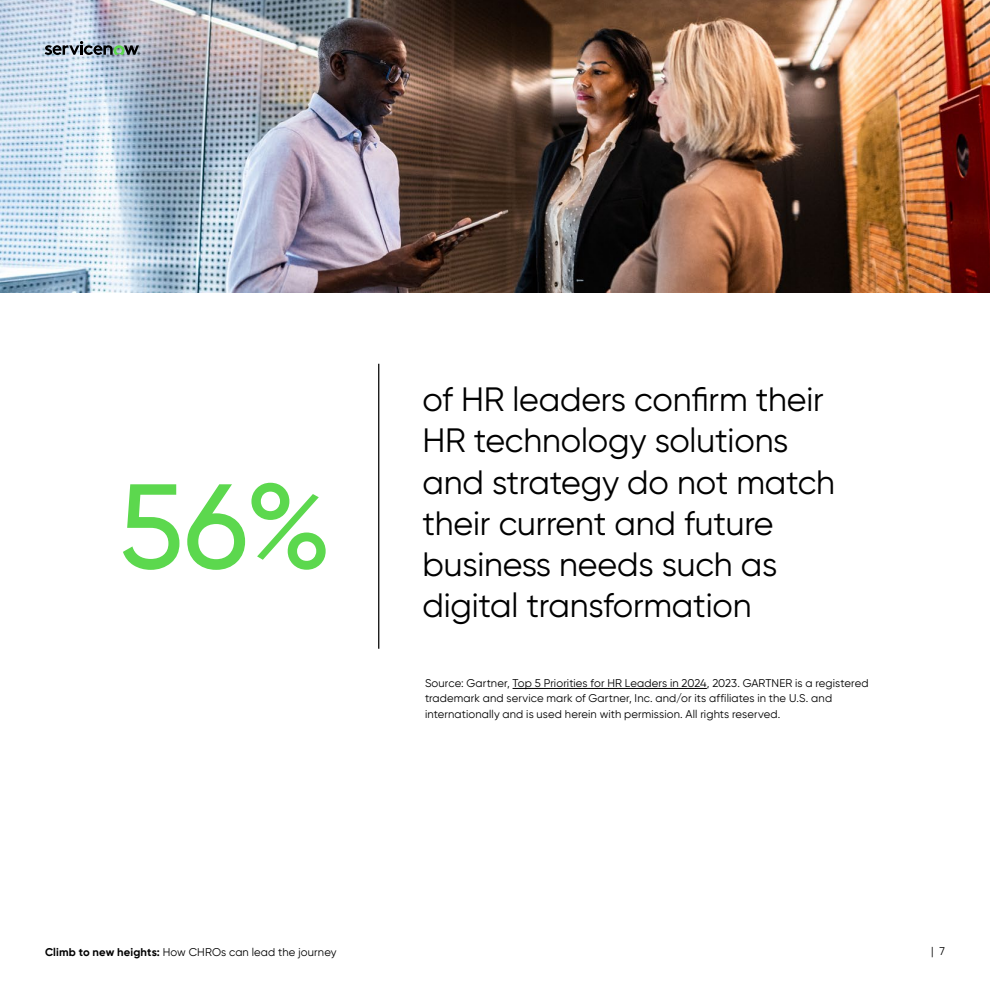
<style>
.page{position:relative;width:990px;height:990px;background:#fff}
.page>*{position:absolute;margin:0;border:0;box-sizing:border-box;transform-origin:0 0}
.t1{font:500 120px "Gilroy";color:#5cd84e}
.t2{font:33.75px/41.2px "Gilroy";letter-spacing:-.005em;color:#000}
.t3{font:11.25px/15.4px "Gilroy";letter-spacing:.01em;color:#000}
.s1{font-weight:700}
</style>
<div class="page">
<img style="left:0;top:0;width:990px;height:292px">
<hr style="left:378px;top:364px;width:1px;height:285px;background:#000">
<hr style="left:513px;top:688px;width:194px;height:1px;background:#000">
<svg style="left:45px;top:41px;width:95px;height:14px"></svg>
<h1 class="t1" style="left:119px;top:452px;width:215px">56%</h1>
<h2 class="t2" style="left:422px;top:378px;width:414px">of HR leaders confirm their<br>HR technology solutions and strategy do not match their current and future business needs such as digital transformation</h2>
<p class="t3" style="left:425px;top:675px;width:445px">Source: Gartner, Top 5 Priorities for HR Leaders in 2024, 2023. GARTNER is a registered trademark and service mark of Gartner, Inc. and/or its affiliates in the U.S. and internationally and is used herein with permission. All rights reserved.</p>
<p class="t3" style="left:45px;top:944px;width:293px"><span class="s1">Climb to new heights:</span> How CHROs can lead the journey</p>
<p class="t3" style="left:931px;top:943px;width:15px">| 7</p>
</div>
